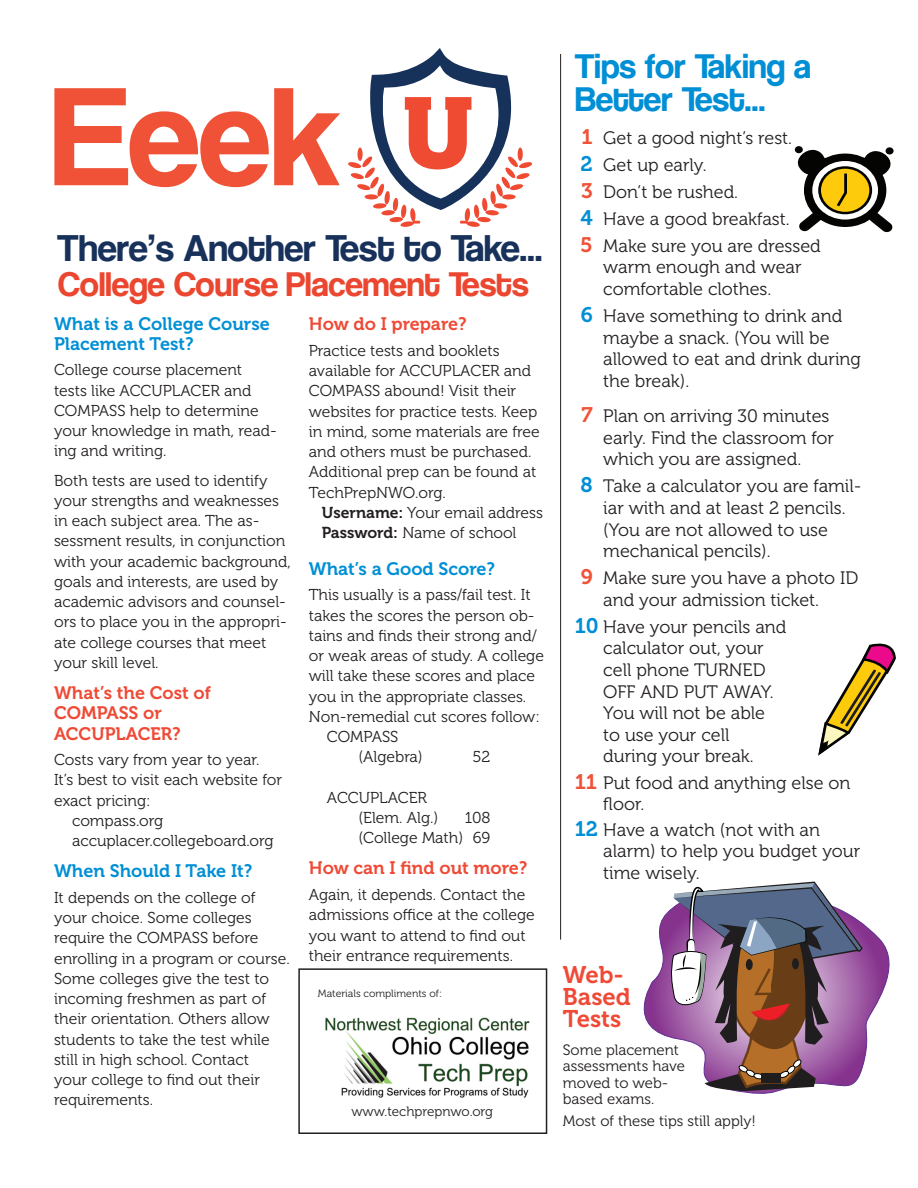
<style>
.page{position:relative;width:918px;height:1188px;background:#fff}
.page>*{position:absolute;margin:0;border:0;box-sizing:border-box;transform-origin:0 0}
.t1{font:135px "Coolvetica";color:#f05237}
.t2{font:36px "Coolvetica";color:#17315a}
.t3{font:33px/33px "Coolvetica";color:#008fd5}
.t4{font:33px "Coolvetica";color:#eb4730}
.t5{font:24px/22.5px "Museo 700";color:#ef4a36}
.t6{font:18px/21.6px "Museo 300";color:#231f20}
.t7{font:18px/19.5px "Museo 700";color:#008fd5}
.t8{font:18px/20.2px "Museo 700";color:#ef4a36}
.t9{font:15.75px/20.2px "Museo 300";color:#231f20}
.t10{font:15px/16.5px "Museo 300";color:#231f20}
.t11{font:13.5px "Museo 300";color:#231f20}
.t12{font:10.5px "Museo 300";color:#231f20}
.s1{font-family:"Museo 700"}
.s2{font-family:"Museo 700";font-size:21px;color:#f05237}
.s3{font-family:"Museo 700";font-size:21px;color:#008fd5}
</style>
<div class="page">
<svg style="left:348px;top:48px;width:185px;height:179px"></svg>
<hr style="left:560px;top:54px;width:1px;height:886px;background:#231f20">
<div style="left:795px;top:146px;width:8px;height:7px;background:#040503;border-radius:50%"></div>
<svg style="left:794px;top:149px;width:100px;height:84px"></svg>
<div style="left:298px;top:968px;width:249px;height:166px;border:2px solid #231f20"></div>
<svg style="left:643px;top:909px;width:247px;height:185px"></svg>
<svg style="left:670px;top:882px;width:193px;height:209px;background:#8d7183"></svg>
<svg style="left:818px;top:643px;width:78px;height:113px"></svg>
<img style="left:325px;top:1017px;width:205px;height:81px">
<h1 class="t1" style="left:54px;top:66px;width:288px">Eeek</h1>
<h2 class="t2" style="left:57px;top:229px;width:487px">There’s Another Test to Take...</h2>
<h3 class="t4" style="left:58px;top:267px;width:472px">College Course Placement Tests</h3>
<p class="t7" style="left:54px;top:315px;width:217px">What is a College Course<br>Placement Test?</p>
<p class="t9" style="left:54px;top:360px;width:224px">College course placement tests like ACCUPLACER and<br>COMPASS help to determine your knowledge in math, read&shy;ing and writing.</p>
<p class="t9" style="left:54px;top:471px;width:238px">Both tests are used to identify your strengths and weaknesses in each subject area. The as&shy;sessment results, in conjunction with your academic background, goals and interests, are used by academic advisors and counsel&shy;ors to place you in the appropri&shy;ate college courses that meet your skill level.</p>
<p class="t8" style="left:54px;top:683px;width:159px">What’s the Cost of<br>COMPASS or<br>Accuplacer?</p>
<p class="t9" style="left:54px;top:750px;width:207px">Costs vary from year to year.</p>
<p class="t9" style="left:54px;top:770px;width:230px">It’s best to visit each website for</p>
<p class="t9" style="left:54px;top:790px;width:98px">exact pricing:</p>
<p class="t9" style="left:72px;top:811px;width:93px">compass.org</p>
<p class="t9" style="left:72px;top:831px;width:203px">accuplacer.collegeboard.org</p>
<p class="t7" style="left:54px;top:861px;width:200px">When Should I Take It?</p>
<p class="t9" style="left:54px;top:888px;width:237px">It depends on the college of your choice. Some colleges require the COMPASS before enrolling in a program or course.<br>Some colleges give the test to incoming freshmen as part of their orientation. Others allow students to take the test while still in high school. Contact<br>your college to find out their requirements.</p>
<p class="t8" style="left:309px;top:314px;width:159px">How do I prepare?</p>
<p class="t9" style="left:309px;top:341px;width:232px">Practice tests and booklets available for ACCUPLACER and<br>COMPASS abound! Visit their websites for practice tests. Keep in mind, some materials are free and others must be purchased.<br>Additional prep can be found at<br>TechPrepNWO.org.</p>
<p class="t9" style="left:322px;top:503px;width:223px"><span class="s1">Username:</span> Your email address<br><span class="s1">Password:</span> Name of school</p>
<p class="t7" style="left:309px;top:559px;width:188px">What’s a Good Score?</p>
<p class="t9" style="left:309px;top:585px;width:223px">This usually is a pass/fail test. It</p>
<p class="t9" style="left:309px;top:605px;width:227px">takes the scores the person ob-</p>
<p class="t9" style="left:309px;top:626px;width:230px">tains and finds their strong and/</p>
<p class="t9" style="left:309px;top:646px;width:237px">or weak areas of study. A college</p>
<p class="t9" style="left:309px;top:666px;width:228px">will take these scores and place</p>
<p class="t9" style="left:309px;top:686px;width:219px">you in the appropriate classes.</p>
<p class="t9" style="left:309px;top:707px;width:233px">Non-remedial cut scores follow:</p>
<p class="t9" style="left:327px;top:727px;width:73px">COMPASS</p>
<p class="t9" style="left:358px;top:747px;width:66px">(Algebra)</p>
<p class="t9" style="left:473px;top:747px;width:19px">52</p>
<p class="t9" style="left:358px;top:788px;width:82px;text-indent:-32px">ACCUPLACER (Elem. Alg.)</p>
<p class="t9" style="left:358px;top:808px;width:134px;text-align:right">108<br>(College Math) 69</p>
<p class="t8" style="left:309px;top:858px;width:220px">How can I find out more?</p>
<p class="t9" style="left:309px;top:885px;width:227px">Again, it depends. Contact the admissions office at the college you want to attend to find out their entrance requirements.</p>
<p class="t12" style="left:318px;top:988px;width:126px">Materials compliments of:</p>
<p class="t11" style="left:351px;top:1104px;width:143px">www.techprepnwo.org</p>
<h3 class="t3" style="left:575px;top:52px;width:238px">Tips for Taking a<br>Better Test...</h3>
<p class="t6" style="left:580px;top:124px;width:242px;line-height:27px"><span class="s2">1</span> Get a good night’s rest.<br><span class="s3">2</span> Get up early.<br><span class="s2">3</span> Don’t be rushed.<br><span class="s3">4</span> Have a good breakfast.<br><span class="s2">5</span> Make sure you are dressed</p>
<p class="t6" style="left:603px;top:257px;width:200px">warm enough and wear comfortable clothes.</p>
<p class="t6" style="left:603px;top:305px;width:259px;text-indent:-23px"><span class="s3">6</span> Have something to drink and maybe a snack. (You will be allowed to eat and drink during the break).</p>
<p class="t6" style="left:603px;top:406px;width:232px;text-indent:-22px"><span class="s2">7</span> Plan on arriving 30 minutes early. Find the classroom for which you are assigned.</p>
<p class="t6" style="left:603px;top:476px;width:260px;text-indent:-23px"><span class="s3">8</span> Take a calculator you are famil&shy;iar with and at least 2 pencils. (You are not allowed to use mechanical pencils).</p>
<p class="t6" style="left:603px;top:568px;width:256px;text-indent:-23px"><span class="s2">9</span> Make sure you have a photo ID and your admission ticket.</p>
<p class="t6" style="left:603px;top:616px;width:185px;text-indent:-28px"><span class="s3">10</span> Have your pencils and calculator out, your cell phone TURNED<br>OFF AND PUT AWAY.<br>You will not be able<br>to use your cell during your break.</p>
<p class="t6" style="left:603px;top:772px;width:249px;text-indent:-29px"><span class="s2">11</span> Put food and anything else on floor.</p>
<p class="t6" style="left:603px;top:819px;width:259px;text-indent:-28px"><span class="s3">12</span> Have a watch (not with an alarm) to help you budget your time wisely.</p>
<h3 class="t5" style="left:563px;top:963px;width:70px">Web-<br>Based<br>Tests</h3>
<p class="t10" style="left:563px;top:1042px;width:124px">Some placement assessments have moved to web&shy;based exams.</p>
<p class="t10" style="left:563px;top:1113px;width:195px">Most of these tips still apply!</p>
</div>
